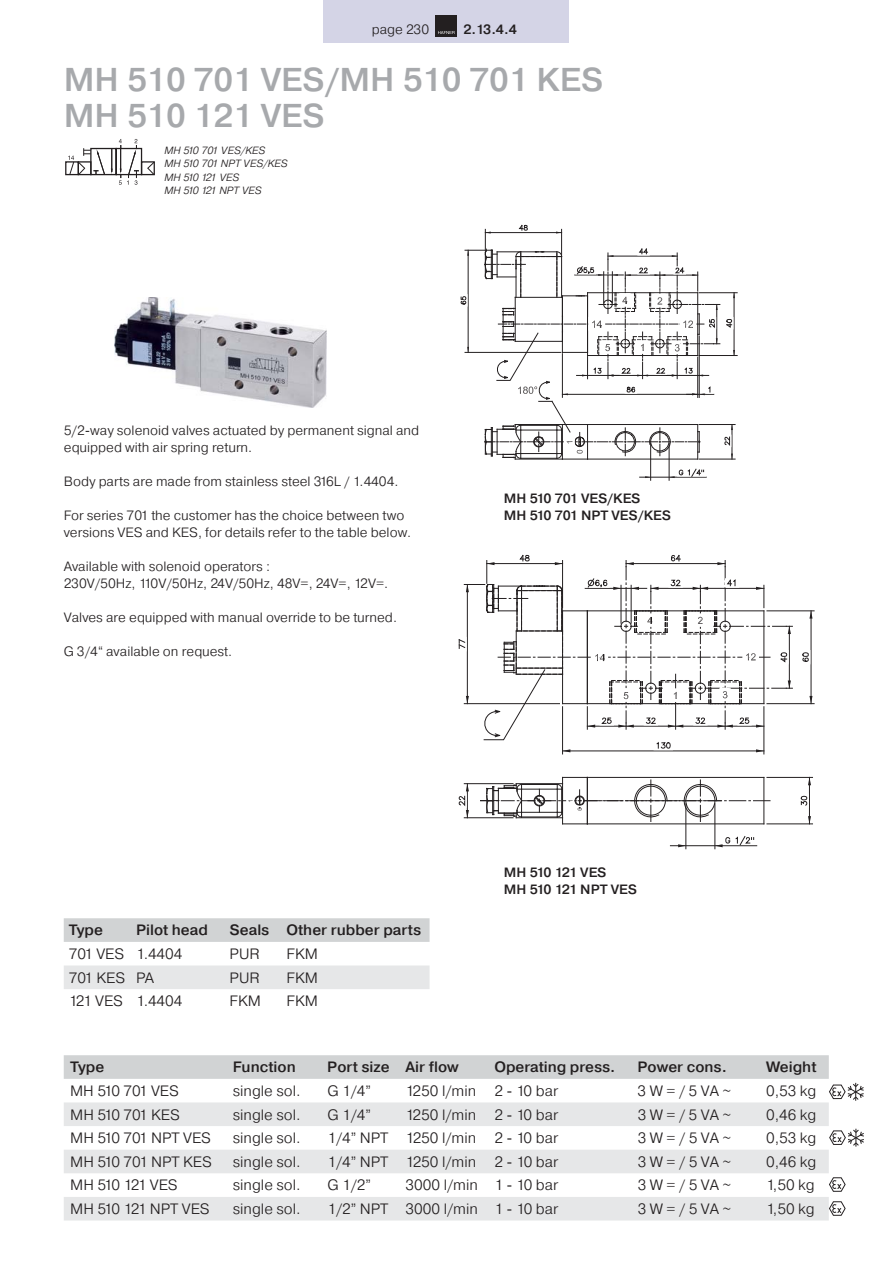
<style>
.page{position:relative;width:893px;height:1263px;background:#fff}
.page>*{position:absolute;margin:0;border:0;box-sizing:border-box;transform-origin:0 0}
.t1{font:500 33px/36px "Pragmatica";color:#a7a9ac}
.t2{font:300 15px "Pragmatica";color:#231f20}
.t3{font:500 15px "Pragmatica";color:#231f20}
.t4{font:300 15px "Pragmatica";letter-spacing:-.02em;color:#231f20}
.t5{font:300 15px "Pragmatica";letter-spacing:-.075em;color:#231f20}
.t6{font:300 13.5px/17px "Pragmatica";color:#231f20}
.t7{font:500 13.5px/17px "Pragmatica";color:#231f20}
.t8{font:500 13.5px/17px "Pragmatica";letter-spacing:-.03em;color:#231f20}
.t9{font:italic 300 10.5px/13.5px "Pragmatica";color:#231f20}
</style>
<div class="page">
<img style="left:114px;top:297px;width:212px;height:110px">
<div style="left:65px;top:161px;width:14px;height:14px;border:1px solid #231f20"></div>
<svg style="left:68px;top:139px;width:87px;height:46px"></svg>
<hr style="left:640px;top:477px;width:66px;height:1px;background:#231f20">
<hr style="left:699px;top:355px;width:38px;height:1px;background:#231f20">
<hr style="left:699px;top:292px;width:38px;height:1px;background:#231f20">
<hr style="left:650px;top:443px;width:1px;height:37px;background:#231f20">
<hr style="left:669px;top:443px;width:1px;height:37px;background:#231f20">
<svg style="left:669px;top:468px;width:37px;height:10px"></svg>
<svg style="left:460px;top:224px;width:275px;height:236px"></svg>
<hr style="left:809px;top:777px;width:1px;height:47px;background:#231f20">
<svg style="left:808px;top:816px;width:3px;height:8px"></svg>
<hr style="left:811px;top:611px;width:1px;height:93px;background:#231f20">
<svg style="left:809px;top:612px;width:3px;height:7px"></svg>
<svg style="left:809px;top:696px;width:3px;height:7px"></svg>
<hr style="left:670px;top:845px;width:87px;height:1px;background:#231f20">
<svg style="left:678px;top:844px;width:7px;height:3px"></svg>
<hr style="left:767px;top:824px;width:45px;height:1px;background:#231f20">
<hr style="left:767px;top:777px;width:45px;height:1px;background:#231f20">
<hr style="left:767px;top:703px;width:47px;height:1px;background:#231f20">
<hr style="left:767px;top:611px;width:47px;height:1px;background:#231f20">
<hr style="left:464px;top:783px;width:49px;height:1px;background:#231f20">
<hr style="left:562px;top:707px;width:1px;height:47px;background:#231f20">
<hr style="left:464px;top:818px;width:49px;height:1px;background:#231f20">
<hr style="left:715px;top:804px;width:1px;height:45px;background:#231f20">
<hr style="left:685px;top:804px;width:1px;height:45px;background:#231f20">
<hr style="left:764px;top:707px;width:1px;height:47px;background:#231f20">
<svg style="left:480px;top:777px;width:290px;height:48px"></svg>
<svg style="left:800px;top:795px;width:8px;height:11px"></svg>
<svg style="left:802px;top:652px;width:7px;height:10px"></svg>
<svg style="left:458px;top:784px;width:11px;height:34px"></svg>
<svg style="left:458px;top:554px;width:334px;height:198px"></svg>
<svg style="left:715px;top:836px;width:42px;height:11px"></svg>
<div style="left:324px;top:0;width:245px;height:43px;background:#d4d4e6"></div>
<div style="left:436px;top:15px;width:21px;height:21px;background:#231f20"></div>
<svg style="left:438px;top:31px;width:17px;height:3px"></svg>
<div style="left:64px;top:918px;width:365px;height:24px;background:#d1d3d4"></div>
<div style="left:64px;top:966px;width:365px;height:23px;background:#e6e7e8"></div>
<svg style="left:64px;top:1055px;width:800px;height:46px"></svg>
<svg style="left:64px;top:1102px;width:765px;height:119px;fill:#e6e7e8"></svg>
<svg style="left:829px;top:1129px;width:35px;height:18px"></svg>
<svg style="left:829px;top:1177px;width:17px;height:15px"></svg>
<svg style="left:829px;top:1201px;width:17px;height:15px"></svg>
<p class="t6" style="left:372px;top:22px;width:59px">page 230</p>
<p class="t7" style="left:463px;top:22px;width:55px">2.13.4.4</p>
<h1 class="t1" style="left:64px;top:64px;width:541px">MH 510 701 VES/MH 510 701 KES<br>MH 510 121 VES</h1>
<p class="t9" style="left:165px;top:144px;width:125px">MH 510 701 VES/KES<br>MH 510 701 NPT VES/KES<br>MH 510 121 VES<br>MH 510 121 NPT VES</p>
<p class="t6" style="left:64px;top:423px;width:357px">5/2-way solenoid valves actuated by permanent signal and equipped with air spring return.</p>
<p class="t6" style="left:64px;top:474px;width:336px">Body parts are made from stainless steel 316L / 1.4404.</p>
<p class="t6" style="left:64px;top:508px;width:349px">For series 701 the customer has the choice between two versions VES and KES, for details refer to the table below.</p>
<p class="t6" style="left:64px;top:559px;width:326px">Available with solenoid operators :<br>230V/50Hz, 110V/50Hz, 24V/50Hz, 48V=, 24V=, 12V=.</p>
<p class="t6" style="left:64px;top:610px;width:335px">Valves are equipped with manual override to be turned.</p>
<p class="t6" style="left:64px;top:644px;width:170px">G 3/4“ available on request.</p>
<p class="t3" style="left:69px;top:925px;width:36px">Type</p>
<p class="t3" style="left:136px;top:925px;width:73px">Pilot head</p>
<p class="t3" style="left:229px;top:925px;width:193px">Seals Other rubber parts</p>
<p class="t2" style="left:69px;top:948px;width:115px">701 VES 1.4404</p>
<p class="t2" style="left:229px;top:948px;width:32px">PUR</p>
<p class="t2" style="left:286px;top:948px;width:33px">FKM</p>
<p class="t2" style="left:69px;top:972px;width:87px">701 KES PA</p>
<p class="t2" style="left:229px;top:972px;width:32px">PUR</p>
<p class="t2" style="left:286px;top:972px;width:33px">FKM</p>
<p class="t2" style="left:69px;top:995px;width:115px">121 VES 1.4404</p>
<p class="t2" style="left:229px;top:995px;width:33px">FKM</p>
<p class="t2" style="left:286px;top:995px;width:33px">FKM</p>
<p class="t7" style="left:504px;top:491px;width:169px">MH 510 701 VES/KES<br>MH 510 701 NPT VES/KES</p>
<p class="t8" style="left:504px;top:865px;width:135px">MH 510 121 VES<br>MH 510 121 NPT VES</p>
<p class="t3" style="left:70px;top:1062px;width:36px">Type</p>
<p class="t3" style="left:233px;top:1062px;width:65px">Function</p>
<p class="t3" style="left:327px;top:1062px;width:133px">Port size Air flow</p>
<p class="t3" style="left:494px;top:1062px;width:122px">Operating press.</p>
<p class="t3" style="left:638px;top:1062px;width:91px">Power cons.</p>
<p class="t3" style="left:766px;top:1062px;width:52px">Weight</p>
<p class="t2" style="left:70px;top:1085px;width:110px">MH 510 701 VES</p>
<p class="t2" style="left:233px;top:1085px;width:69px">single sol.</p>
<p class="t2" style="left:327px;top:1085px;width:45px">G 1/4”</p>
<p class="t2" style="left:405px;top:1085px;width:154px">1250 l/min 2 - 10 bar</p>
<p class="t2" style="left:638px;top:1085px;width:95px">3 W = / 5 VA ~</p>
<p class="t2" style="left:766px;top:1085px;width:52px">0,53 kg</p>
<p class="t2" style="left:70px;top:1109px;width:111px">MH 510 701 KES</p>
<p class="t2" style="left:233px;top:1109px;width:69px">single sol.</p>
<p class="t2" style="left:327px;top:1109px;width:45px">G 1/4”</p>
<p class="t2" style="left:406px;top:1109px;width:154px">1250 l/min 2 - 10 bar</p>
<p class="t2" style="left:638px;top:1109px;width:95px">3 W = / 5 VA ~</p>
<p class="t2" style="left:766px;top:1109px;width:52px">0,46 kg</p>
<p class="t2" style="left:70px;top:1132px;width:142px">MH 510 701 NPT VES</p>
<p class="t2" style="left:233px;top:1132px;width:69px">single sol.</p>
<p class="t2" style="left:327px;top:1132px;width:232px">1/4” NPT 1250 l/min 2 - 10 bar</p>
<p class="t2" style="left:638px;top:1132px;width:95px">3 W = / 5 VA ~</p>
<p class="t2" style="left:766px;top:1132px;width:52px">0,53 kg</p>
<p class="t2" style="left:70px;top:1156px;width:143px">MH 510 701 NPT KES</p>
<p class="t2" style="left:233px;top:1156px;width:69px">single sol.</p>
<p class="t2" style="left:327px;top:1156px;width:232px">1/4” NPT 1250 l/min 2 - 10 bar</p>
<p class="t2" style="left:638px;top:1156px;width:95px">3 W = / 5 VA ~</p>
<p class="t2" style="left:766px;top:1156px;width:52px">0,46 kg</p>
<p class="t5" style="left:70px;top:1180px;width:109px">MH 510 121 VES</p>
<p class="t2" style="left:233px;top:1180px;width:69px">single sol.</p>
<p class="t2" style="left:327px;top:1180px;width:45px">G 1/2”</p>
<p class="t2" style="left:406px;top:1180px;width:154px">3000 l/min 1 - 10 bar</p>
<p class="t2" style="left:638px;top:1180px;width:95px">3 W = / 5 VA ~</p>
<p class="t2" style="left:766px;top:1180px;width:50px">1,50 kg</p>
<p class="t4" style="left:70px;top:1203px;width:141px">MH 510 121 NPT VES</p>
<p class="t2" style="left:233px;top:1203px;width:69px">single sol.</p>
<p class="t2" style="left:327px;top:1203px;width:232px">1/2” NPT 3000 l/min 1 - 10 bar</p>
<p class="t2" style="left:638px;top:1203px;width:95px">3 W = / 5 VA ~</p>
<p class="t2" style="left:766px;top:1203px;width:50px">1,50 kg</p>
</div>
